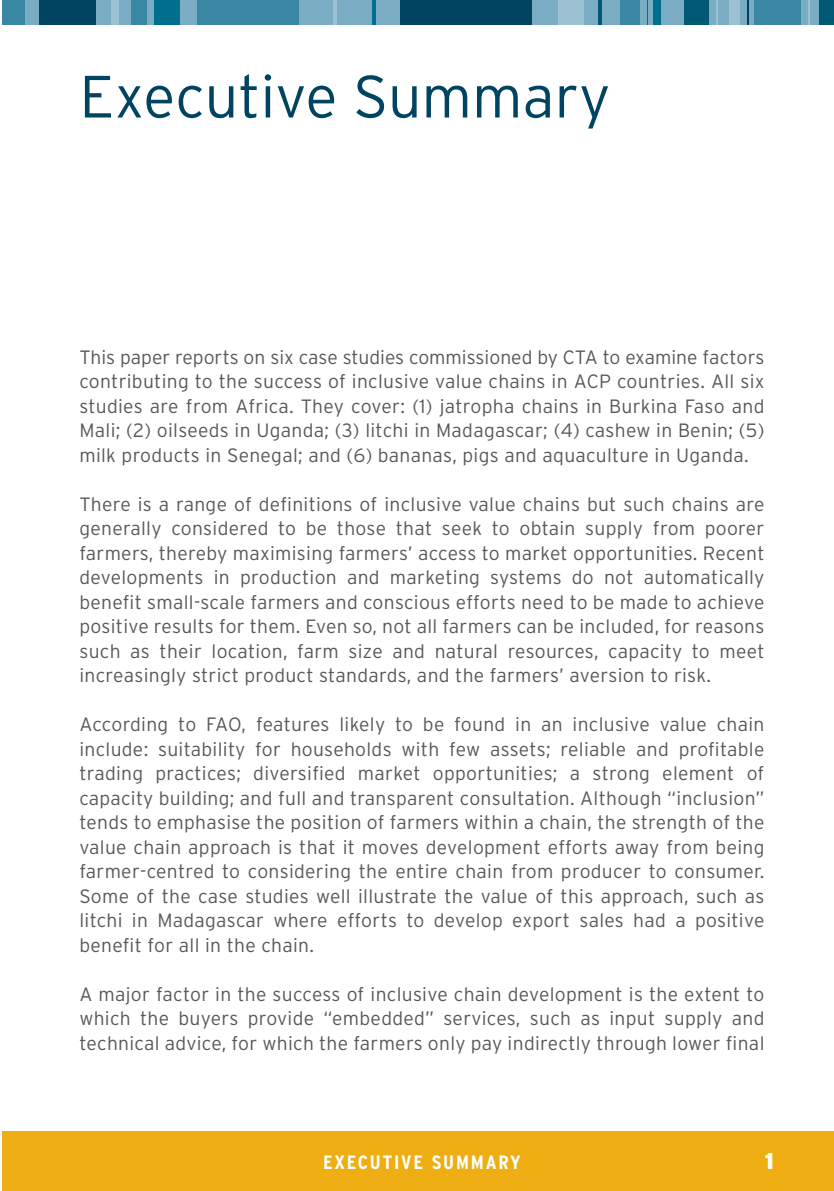
<style>
.page{position:relative;width:834px;height:1191px;background:#fff}
.page>*{position:absolute;margin:0;border:0;box-sizing:border-box;transform-origin:0 0}
.t1{font:300 59.5px "Interstate";color:#004461}
.t2{font:900 22.75px "Interstate";color:#fff}
.t3{font:300 19.25px/24.5px "Interstate";letter-spacing:.015em;color:#58595b;text-align:justify}
.t4{font:700 condensed 19.25px "Interstate";letter-spacing:.09em;color:#fff;scale:1.06 1}
</style>
<div class="page">
<div style="left:2px;top:0;width:831px;height:25px;background:#7aacc3"></div>
<div style="left:39px;top:0;width:56px;height:25px;background:#004461"></div>
<div style="left:400px;top:0;width:131px;height:25px;background:#004461"></div>
<div style="left:2px;top:0;width:23px;height:25px;background:#3a87a3"></div>
<div style="left:112px;top:0;width:7px;height:25px;background:#9bc1d3"></div>
<hr style="left:333px;top:0;width:4px;height:25px;background:#9bc1d3">
<hr style="left:372px;top:0;width:4px;height:25px;background:#006e8d">
<hr style="left:598px;top:0;width:4px;height:25px;background:#005877">
<div style="left:154px;top:0;width:25px;height:25px;background:#006e8d"></div>
<div style="left:558px;top:0;width:25px;height:25px;background:#9bc1d3"></div>
<div style="left:197px;top:0;width:102px;height:25px;background:#3a87a3"></div>
<div style="left:132px;top:0;width:15px;height:25px;background:#3a87a3"></div>
<div style="left:818px;top:0;width:15px;height:25px;background:#005877"></div>
<div style="left:753px;top:0;width:47px;height:25px;background:#3a87a3"></div>
<div style="left:729px;top:0;width:10px;height:25px;background:#9bc1d3"></div>
<div style="left:683px;top:0;width:25px;height:25px;background:#005877"></div>
<div style="left:653px;top:0;width:8px;height:25px;background:#006e8d"></div>
<div style="left:620px;top:0;width:20px;height:25px;background:#3a87a3"></div>
<svg style="left:647px;top:0;width:1px;height:25px"></svg>
<hr style="left:807px;top:0;width:2px;height:25px;background:#9bc1d3">
<hr style="left:716px;top:0;width:2px;height:25px;background:#9bc1d3">
<hr style="left:747px;top:0;width:2px;height:25px;background:#004461">
<div style="left:2px;top:1130px;width:831px;height:61px;background:#eeae13"></div>
<h1 class="t1" style="left:79px;top:63px;width:532px">Executive Summary</h1>
<p class="t3" style="left:79px;top:344px;width:686px">This paper reports on six case studies commissioned by CTA to examine factors contributing to the success of inclusive value chains in ACP countries. All six studies are from Africa. They cover: (1) jatropha chains in Burkina Faso and Mali; (2) oilseeds in Uganda; (3) litchi in Madagascar; (4) cashew in Benin; (5) milk products in Senegal; and (6) bananas, pigs and aquaculture in Uganda.</p>
<p class="t3" style="left:79px;top:491px;width:686px">There is a range of definitions of inclusive value chains but such chains are generally considered to be those that seek to obtain supply from poorer farmers, thereby maximising farmers’ access to market opportunities. Recent developments in production and marketing systems do not automatically benefit small-scale farmers and conscious efforts need to be made to achieve positive results for them. Even so, not all farmers can be included, for reasons such as their location, farm size and natural resources, capacity to meet increasingly strict product standards, and the farmers’ aversion to risk.</p>
<p class="t3" style="left:79px;top:712px;width:686px">According to FAO, features likely to be found in an inclusive value chain include: suitability for households with few assets; reliable and profitable trading practices; diversified market opportunities; a strong element of capacity building; and full and transparent consultation. Although “inclusion” tends to emphasise the position of farmers within a chain, the strength of the value chain approach is that it moves development efforts away from being farmer-centred to considering the entire chain from producer to consumer.<br>Some of the case studies well illustrate the value of this approach, such as litchi in Madagascar where efforts to develop export sales had a positive benefit for all in the chain.</p>
<p class="t3" style="left:79px;top:981px;width:686px">A major factor in the success of inclusive chain development is the extent to which the buyers provide “embedded” services, such as input supply and technical advice, for which the farmers only pay indirectly through lower final</p>
<p class="t4" style="left:323px;top:1151px;width:188px">EXECUTIVE SUMMARY</p>
<p class="t2" style="left:764px;top:1147px;width:11px">1</p>
</div>
